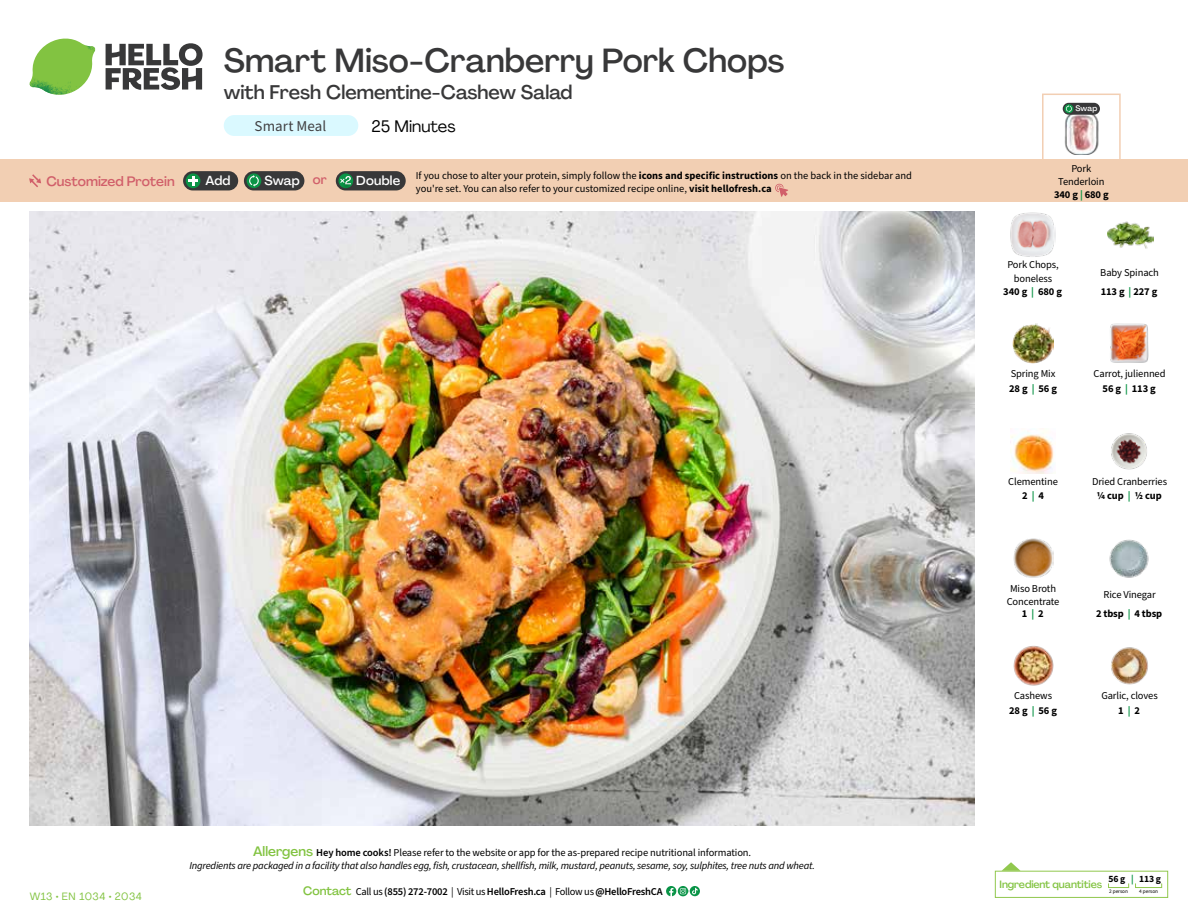
<style>
.page{position:relative;width:1188px;height:918px;background:#fff}
.page>*{position:absolute;margin:0;border:0;box-sizing:border-box;transform-origin:0 0}
.t1{font:500 33px "Agrandir";color:#383839}
.t2{font:500 19.5px "Agrandir";color:#383839}
.t3{font:16.5px "Agrandir";color:#000}
.t4{font:15px "Source Sans Pro";color:#414042}
.t5{font:500 13.5px "Agrandir";color:#d15f6a}
.t6{font:500 12.9px "Agrandir";letter-spacing:.015em;color:#fff}
.t7{font:10.5px/14.9px "Source Sans Pro";letter-spacing:-.01em;color:#000;text-align:center}
.t8{font:italic 10.5px/13.5px "Source Sans Pro";letter-spacing:-.02em;color:#000;text-align:center}
.t9{font:600 10.5px "Source Sans Pro";letter-spacing:-.02em;color:#000}
.t10{font:500 10.5px "Agrandir";letter-spacing:-.01em;color:#82c341}
.t11{font:10.5px "Agrandir";letter-spacing:.05em;color:#82c341}
.t12{font:700 10.5px "Source Sans Pro";color:#000}
.t13{font:700 9.6px "Source Sans Pro";color:#000}
.t14{font:500 7.95px "Agrandir";color:#fff}
.t15{font:5.25px "Source Sans Pro";letter-spacing:-.01em;color:#000}
.s1{color:#d15f6a}
.s2{color:#0b9446}
.s3{font-weight:700}
.s4{font-weight:700;color:#0b9446}
.s5{font-family:"Agrandir";font-weight:500;font-style:normal;font-size:13.5px;color:#82c341}
.s6{font-weight:600;font-style:normal}
.s7{font-style:normal}
.s8{font-family:"Agrandir";font-weight:500;font-size:12px;color:#82c341}
.s9{font-weight:400}
</style>
<div class="page">
<svg style="left:106px;top:43px;width:97px;height:47px"></svg>
<svg style="left:34px;top:39px;width:59px;height:38px"></svg>
<img style="left:65px;top:39px;width:30px;height:25px">
<img style="left:33px;top:60px;width:56px;height:10px">
<img style="left:29px;top:64px;width:58px;height:31px">
<img style="left:64px;top:70px;width:25px;height:24px">
<img style="left:30px;top:211px;width:945px;height:615px">
<svg style="left:690px;top:886px;width:10px;height:10px"></svg>
<svg style="left:666px;top:886px;width:32px;height:10px"></svg>
<svg style="left:1002px;top:862px;width:19px;height:9px"></svg>
<div style="left:995px;top:871px;width:173px;height:27px;border:1px solid #91c84e"></div>
<div style="left:1108px;top:883px;width:21px;height:5px;border:1px solid #91c84e"></div>
<div style="left:1135px;top:883px;width:27px;height:5px;border:1px solid #91c84e"></div>
<img style="left:1013px;top:323px;width:41px;height:41px">
<img style="left:1110px;top:323px;width:39px;height:40px">
<img style="left:1011px;top:430px;width:43px;height:44px">
<img style="left:1111px;top:433px;width:36px;height:37px">
<img style="left:1014px;top:539px;width:39px;height:39px">
<img style="left:1109px;top:539px;width:40px;height:39px">
<img style="left:1013px;top:645px;width:41px;height:41px">
<img style="left:1108px;top:221px;width:45px;height:28px">
<img style="left:1010px;top:212px;width:45px;height:45px">
<img style="left:1111px;top:647px;width:37px;height:38px">
<div style="left:0;top:160px;width:1188px;height:42px;background:#f2cfb3"></div>
<svg style="left:29px;top:174px;width:12px;height:13px"></svg>
<div style="left:336px;top:171px;width:70px;height:19px;background:#383839;border-radius:10px"></div>
<svg style="left:338px;top:173px;width:15px;height:15px"></svg>
<div style="left:341px;top:180px;width:11px;height:11px;background:#000;opacity:.35"></div>
<svg style="left:339px;top:176px;width:12px;height:8px"></svg>
<div style="left:244px;top:171px;width:60px;height:19px;background:#383839;border-radius:10px"></div>
<div style="left:247px;top:173px;width:14px;height:15px;background:#0b9446;border-radius:50%"></div>
<svg style="left:249px;top:175px;width:10px;height:12px"></svg>
<div style="left:183px;top:171px;width:55px;height:19px;background:#383839;border-radius:10px"></div>
<div style="left:186px;top:173px;width:14px;height:15px;background:#0b9446;border-radius:50%"></div>
<svg style="left:188px;top:176px;width:10px;height:10px"></svg>
<svg style="left:775px;top:183px;width:13px;height:14px"></svg>
<div style="left:1042px;top:94px;width:79px;height:69px;border:2px solid #f2cfb3"></div>
<img style="left:1063px;top:112px;width:36px;height:43px">
<div style="left:1063px;top:103px;width:37px;height:12px;background:#383839;border-radius:6px"></div>
<svg style="left:1064px;top:104px;width:9px;height:9px"></svg>
<svg style="left:1066px;top:105px;width:6px;height:7px"></svg>
<div style="left:224px;top:115px;width:134px;height:21px;background:#daf9ff;border-radius:10px"></div>
<h1 class="t1" style="left:224px;top:40px;width:562px">Smart Miso-Cranberry Pork Chops</h1>
<h2 class="t2" style="left:224px;top:80px;width:350px">with Fresh Clementine-Cashew Salad</h2>
<h3 class="t3" style="left:372px;top:116px;width:86px">25 Minutes</h3>
<h3 class="t4" style="left:255px;top:116px;width:73px">Smart Meal</h3>
<p class="t14" style="left:1075px;top:104px;width:24px">Swap</p>
<p class="t5" style="left:46px;top:173px;width:130px">Customized Protein</p>
<p class="t6" style="left:205px;top:172px;width:27px">Add</p>
<p class="t6" style="left:264px;top:172px;width:64px">Swap <span class="s1">or</span></p>
<p class="t6" style="left:356px;top:172px;width:45px">Double</p>
<p class="t7" style="left:1058px;top:162px;width:48px;line-height:13.5px">Pork<br>Tenderloin</p>
<p class="t12" style="left:1054px;top:188px;width:56px">340 g <span class="s2">|</span> 680 g</p>
<p class="t7" style="left:416px;top:169px;width:498px;line-height:13.5px;text-align:left">If you chose to alter your protein, simply follow the <span class="s3">icons and specific instructions</span> on the back in the sidebar and you're set. You can also refer to your customized recipe online, <span class="s3">visit hellofresh.ca</span></p>
<p class="t7" style="left:1003px;top:258px;width:60px;line-height:13.5px">Pork Chops, boneless<br><span class="s3">340 g</span> <span class="s4">|</span> <span class="s3">680 g</span></p>
<p class="t7" style="left:1100px;top:263px;width:60px;line-height:19.5px;text-align:left">Baby Spinach<br><span class="s3">113 g</span> <span class="s4">|</span> <span class="s3">227 g</span></p>
<p class="t7" style="left:1009px;top:367px;width:49px;text-align:left">Spring Mix<br><span class="s3">28 g</span> <span class="s4">|</span> <span class="s3">56 g</span></p>
<p class="t7" style="left:1094px;top:367px;width:73px">Carrot, julienned<br><span class="s3">56 g</span> <span class="s4">|</span> <span class="s3">113 g</span></p>
<p class="t7" style="left:1008px;top:474px;width:51px">Clementine<br><span class="s3">2</span> <span class="s4">|</span> <span class="s3">4</span></p>
<p class="t7" style="left:1092px;top:474px;width:77px">Dried Cranberries<br><span class="s3">1/4 cup</span> <span class="s4">|</span> <span class="s3">1/2 cup</span></p>
<p class="t7" style="left:1007px;top:582px;width:54px;line-height:13.5px">Miso Broth<br>Concentrate</p>
<p class="t12" style="left:1022px;top:607px;width:23px">1 <span class="s2">|</span> 2</p>
<p class="t7" style="left:1096px;top:586px;width:68px;line-height:19px">Rice Vinegar<br><span class="s3">2 tbsp</span> <span class="s4">|</span> <span class="s3">4 tbsp</span></p>
<p class="t11" style="left:30px;top:890px;width:114px">W13 • EN 1034 • 2034</p>
<p class="t8" style="left:189px;top:846px;width:627px"><span class="s5">Allergens</span> <span class="s6">Hey home cooks!</span> <span class="s7">Please refer to the website or app for the as-prepared recipe nutritional information.<br></span>Ingredients are packaged in a facility that also handles egg, fish, crustacean, shellfish, milk, mustard, peanuts, sesame, soy, sulphites, tree nuts and wheat.</p>
<p class="t9" style="left:303px;top:885px;width:361px"><span class="s8">Contact</span> <span class="s9">Call us</span> (855) 272-7002 <span class="s9">| Visit us</span> HelloFresh.ca <span class="s9">| Follow us</span> @HelloFreshCA</p>
<p class="t7" style="left:1009px;top:689px;width:49px">Cashews<br><span class="s3">28 g</span> <span class="s4">|</span> <span class="s3">56 g</span></p>
<p class="t7" style="left:1101px;top:689px;width:58px">Garlic, cloves<br><span class="s3">1</span> <span class="s4">|</span> <span class="s3">2</span></p>
<p class="t13" style="left:1108px;top:873px;width:54px">56 g <span class="s2">|</span> 113 g</p>
<p class="t15" style="left:1109px;top:888px;width:20px">2 person</p>
<p class="t15" style="left:1139px;top:888px;width:20px">4 person</p>
<p class="t10" style="left:1000px;top:878px;width:104px">Ingredient quantities</p>
</div>
